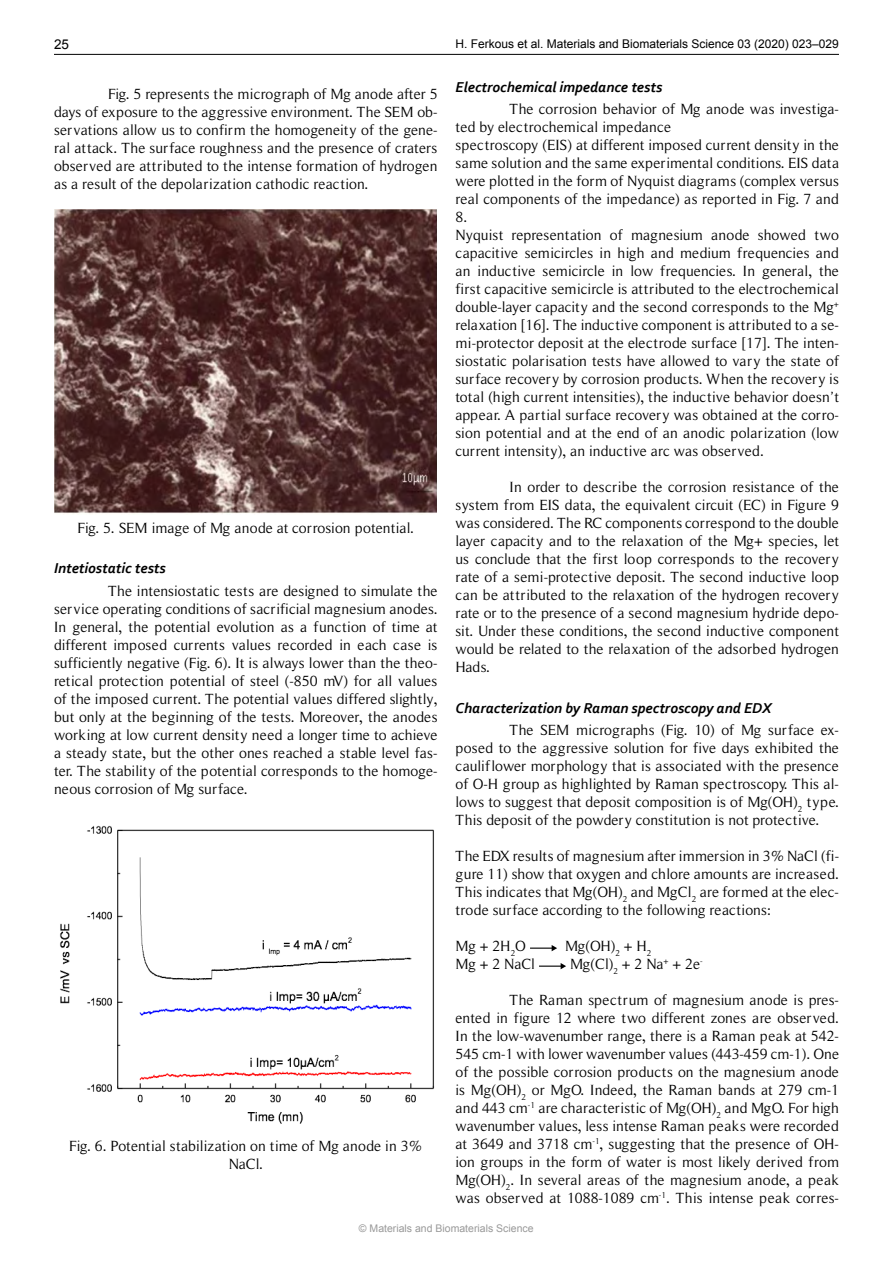
<style>
.page{position:relative;width:893px;height:1263px;background:#fff}
.page>*{position:absolute;margin:0;border:0;box-sizing:border-box;transform-origin:0 0}
.t1{font:15px/18px "Roman Serif";color:#000;text-align:justify}
.t2{font:italic 700 15px "Corbel";color:#000}
.t3{font:13.5px "Arial";color:#000}
.t4{font:12px "Arial";color:#000}
.t5{font:10.5px "Arial";color:#999}
</style>
<div class="page">
<hr style="left:54px;top:54px;width:785px;height:1px;background:#000">
<img style="left:55px;top:210px;width:382px;height:304px">
<img style="left:60px;top:825px;width:375px;height:299px">
<hr style="left:530px;top:947px;width:23px;height:2px;background:#000">
<svg style="left:552px;top:945px;width:5px;height:6px"></svg>
<hr style="left:539px;top:965px;width:23px;height:2px;background:#000">
<svg style="left:561px;top:963px;width:5px;height:6px"></svg>
<p class="t3" style="left:54px;top:36px;width:17px">25</p>
<p class="t4" style="left:455px;top:36px;width:385px">H. Ferkous et al. Materials and Biomaterials Science 03 (2020) 023–029</p>
<p class="t1" style="left:54px;top:85px;width:385px;text-indent:54px">Fig. 5 represents the micrograph of Mg anode after 5 days of exposure to the aggressive environment. The SEM ob&shy;servations allow us to confirm the homogeneity of the gene&shy;ral attack. The surface roughness and the presence of craters observed are attributed to the intense formation of hydrogen as a result of the depolarization cathodic reaction.</p>
<p class="t1" style="left:78px;top:518px;width:338px">Fig. 5. SEM image of Mg anode at corrosion potential.</p>
<p class="t2" style="left:54px;top:559px;width:113px">Intetiostatic tests</p>
<p class="t1" style="left:54px;top:581px;width:385px;text-indent:54px">The intensiostatic tests are designed to simulate the service operating conditions of sacrificial magnesium anodes.<br>In general, the potential evolution as a function of time at different imposed currents values recorded in each case is sufficiently negative (Fig. 6). It is always lower than the theo&shy;retical protection potential of steel (-850 mV) for all values of the imposed current. The potential values differed slightly, but only at the beginning of the tests. Moreover, the anodes working at low current density need a longer time to achieve a steady state, but the other ones reached a stable level fas&shy;ter. The stability of the potential corresponds to the homoge&shy;neous corrosion of Mg surface.</p>
<p class="t1" style="left:69px;top:1137px;width:354px;text-align:center">Fig. 6. Potential stabilization on time of Mg anode in 3%<br>NaCl.</p>
<p class="t2" style="left:455px;top:77px;width:208px">Electrochemical impedance tests</p>
<p class="t1" style="left:455px;top:100px;width:385px;text-align:left;text-indent:54px">The corrosion behavior of Mg anode was investiga&shy;ted by electrochemical impedance<br>spectroscopy (EIS) at different imposed current density in the same solution and the same experimental conditions. EIS data were plotted in the form of Nyquist diagrams (complex versus real components of the impedance) as reported in Fig. 7 and 8.<br>Nyquist representation of magnesium anode showed two capacitive semicircles in high and medium frequencies and an inductive semicircle in low frequencies. In general, the first capacitive semicircle is attributed to the electrochemical double-layer capacity and the second corresponds to the Mg<sup>+ </sup>relaxation [16]. The inductive component is attributed to a se&shy;mi-protector deposit at the electrode surface [17]. The inten&shy;siostatic polarisation tests have allowed to vary the state of surface recovery by corrosion products. When the recovery is total (high current intensities), the inductive behavior doesn’t appear. A partial surface recovery was obtained at the corro&shy;sion potential and at the end of an anodic polarization (low current intensity), an inductive arc was observed.</p>
<p class="t1" style="left:455px;top:478px;width:385px;text-indent:54px">In order to describe the corrosion resistance of the system from EIS data, the equivalent circuit (EC) in Figure 9 was considered. The RC components correspond to the double layer capacity and to the relaxation of the Mg+ species, let us conclude that the first loop corresponds to the recovery rate of a semi-protective deposit. The second inductive loop can be attributed to the relaxation of the hydrogen recovery rate or to the presence of a second magnesium hydride depo&shy;sit. Under these conditions, the second inductive component would be related to the relaxation of the adsorbed hydrogen Hads.</p>
<p class="t2" style="left:455px;top:698px;width:318px">Characterization by Raman spectroscopy and EDX</p>
<p class="t1" style="left:455px;top:721px;width:385px;text-indent:54px">The SEM micrographs (Fig. 10) of Mg surface ex&shy;posed to the aggressive solution for five days exhibited the cauliflower morphology that is associated with the presence of O-H group as highlighted by Raman spectroscopy. This al&shy;lows to suggest that deposit composition is of Mg(OH)<sub>2</sub> type.<br>This deposit of the powdery constitution is not protective.</p>
<p class="t1" style="left:455px;top:847px;width:385px">The EDX results of magnesium after immersion in 3% NaCl (fi&shy;gure 11) show that oxygen and chlore amounts are increased.<br>This indicates that Mg(OH)<sub>2</sub> and MgCl<sub>2</sub> are formed at the elec&shy;trode surface according to the following reactions:</p>
<p class="t1" style="left:455px;top:937px;width:72px">Mg + 2H<sub>2</sub>O</p>
<p class="t1" style="left:565px;top:937px;width:88px">Mg(OH)<sub>2</sub> + H<sub>2</sub></p>
<p class="t1" style="left:455px;top:955px;width:81px">Mg + 2 NaCl</p>
<p class="t1" style="left:570px;top:955px;width:134px">Mg(Cl)<sub>2</sub> + 2 Na<sup>+</sup> + 2e<sup>-</sup></p>
<p class="t1" style="left:455px;top:991px;width:385px;text-indent:54px">The Raman spectrum of magnesium anode is pres&shy;ented in figure 12 where two different zones are observed.<br>In the low-wavenumber range, there is a Raman peak at 542- 545 cm-1 with lower wavenumber values (443-459 cm-1). One of the possible corrosion products on the magnesium anode is Mg(OH)<sub>2</sub> or MgO. Indeed, the Raman bands at 279 cm-1 and 443 cm<sup>-1</sup> are characteristic of Mg(OH)<sub>2</sub> and MgO. For high wavenumber values, less intense Raman peaks were recorded at 3649 and 3718 cm<sup>-1</sup>, suggesting that the presence of OH&shy;ion groups in the form of water is most likely derived from Mg(OH)<sub>2</sub>. In several areas of the magnesium anode, a peak was observed at 1088-1089 cm<sup>-1</sup>. This intense peak corres-</p>
<p class="t5" style="left:359px;top:1221px;width:176px">© Materials and Biomaterials Science</p>
</div>
